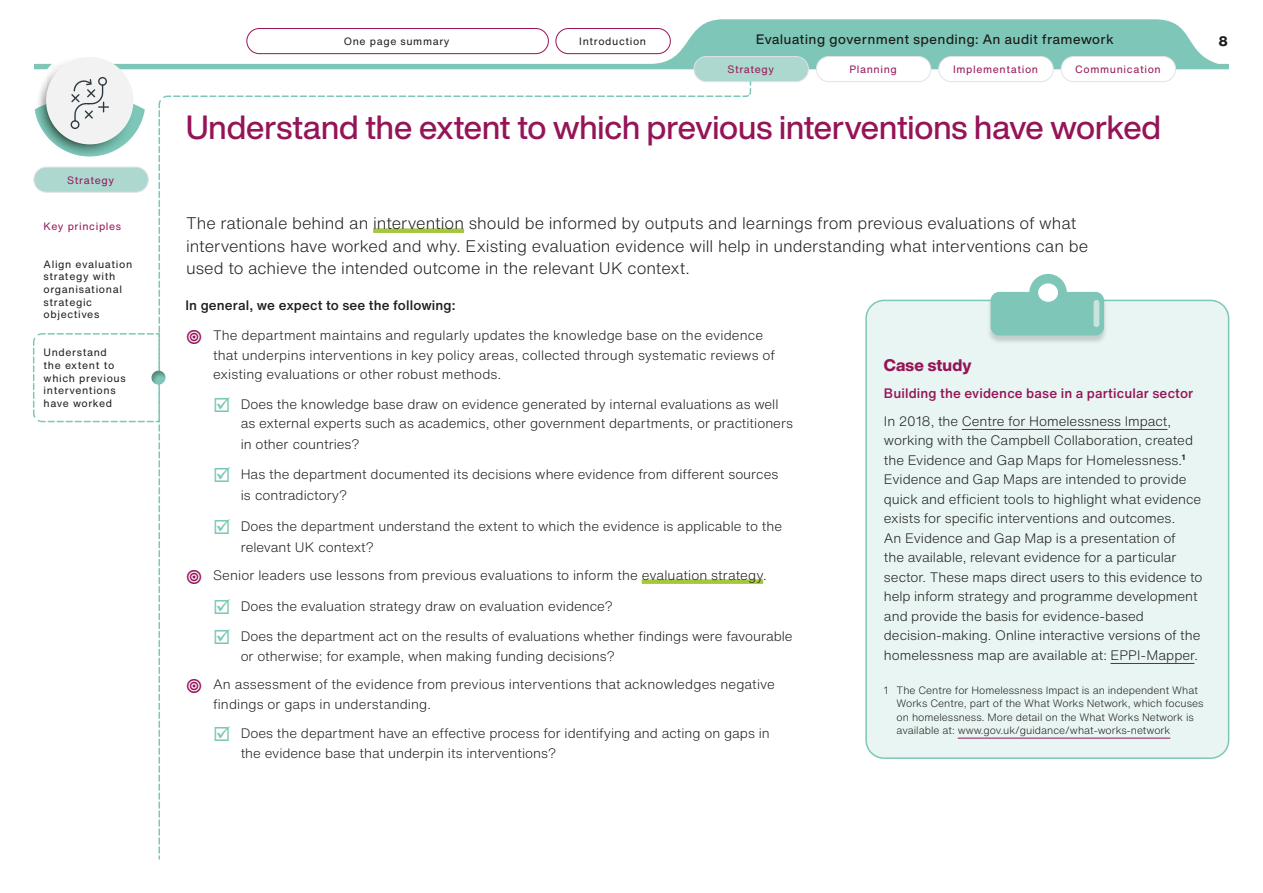
<style>
.page{position:relative;width:1263px;height:893px;background:#fff}
.page>*{position:absolute;margin:0;border:0;box-sizing:border-box;transform-origin:0 0}
._20_h2{font:500 33px "Helvetica Now Display";color:#951458}
._20_intro{font:300 16.5px/22.5px "Helvetica Now Text";color:#1d1d1b}
._20_h3{font:800 16.5px "Helvetica Now Display";letter-spacing:.005em;color:#951458}
._20-bullet_secondary{font:300 13.5px/19.5px "Helvetica Now Text";color:#1d1d1b}
._20_body_text{font:300 13.5px/19.5px "Helvetica Now Text";color:#1d1d1b}
._20_bullet{font:300 13.5px/19.5px "Helvetica Now Text";letter-spacing:.01em;color:#1d1d1b}
.t1{font:500 13.5px "Helvetica Now Display";letter-spacing:.06em;color:#1d1d1b}
.t2{font:500 13.5px "Helvetica Now Text";letter-spacing:.01em;color:#951458}
._20_body_text-2{font:500 13.5px "Helvetica Now Text";letter-spacing:.01em;color:#1d1d1b}
.t3{font:800 13.5px "Helvetica Now Text";color:#1d1d1b}
._20-footnote_text{font:300 10.5px/13.5px "Helvetica Now Text";color:#1d1d1b}
.t4{font:10.5px/12.6px "Helvetica Now Text";letter-spacing:.06em;color:#1d1d1b}
.t5{font:10.5px "Helvetica Now Text";letter-spacing:.06em;color:#951458}
</style>
<div class="page">
<svg style="left:34px;top:19px;width:1195px;height:50px;fill:#7ec7b8"></svg>
<div style="left:247px;top:29px;width:301px;height:25px;background:#fff;border-radius:13px"></div>
<div style="left:247px;top:28px;width:302px;height:26px;border:1px solid #951458;border-radius:13px"></div>
<div style="left:556px;top:29px;width:114px;height:25px;background:#fff;border-radius:13px"></div>
<div style="left:556px;top:28px;width:114px;height:26px;border:1px solid #951458;border-radius:13px"></div>
<div style="left:694px;top:57px;width:114px;height:25px;background:#acd8cf;border-radius:13px"></div>
<div style="left:694px;top:56px;width:115px;height:26px;border:1px solid #e2e1e8;border-radius:13px"></div>
<div style="left:816px;top:57px;width:115px;height:25px;background:#fff;border-radius:13px"></div>
<div style="left:816px;top:56px;width:115px;height:26px;border:1px solid #e2e1e8;border-radius:13px"></div>
<div style="left:939px;top:57px;width:114px;height:25px;background:#fff;border-radius:13px"></div>
<div style="left:938px;top:56px;width:115px;height:26px;border:1px solid #e2e1e8;border-radius:13px"></div>
<div style="left:1061px;top:57px;width:114px;height:25px;background:#fff;border-radius:13px"></div>
<div style="left:1061px;top:56px;width:115px;height:26px;border:1px solid #e2e1e8;border-radius:13px"></div>
<img style="left:53px;top:53px;width:33px;height:13px">
<svg style="left:86px;top:53px;width:11px;height:5px"></svg>
<img style="left:47px;top:62px;width:7px;height:4px">
<div style="left:46px;top:57px;width:87px;height:87px;background:#f2f2f2;border-radius:50%"></div>
<svg style="left:33px;top:66px;width:128px;height:787px"></svg>
<div style="left:139px;top:360px;width:41px;height:27px;background:#1d1d1b;opacity:.35"></div>
<div style="left:373px;top:228px;width:91px;height:5px;background:#a4c73c"></div>
<div style="left:642px;top:579px;width:121px;height:5px;background:#a4c73c"></div>
<div style="left:866px;top:300px;width:362px;height:458px;background:#e9f5f2;border-radius:18px"></div>
<hr style="left:962px;top:429px;width:205px;height:1px;background:#951458">
<hr style="left:1110px;top:663px;width:84px;height:1px;background:#951458">
<hr style="left:958px;top:738px;width:212px;height:1px;background:#951458">
<div style="left:865px;top:300px;width:364px;height:459px;border:2px solid #7ec7b8;border-radius:18px"></div>
<div style="left:986px;top:274px;width:122px;height:70px;background:#1d1d1b;opacity:.19"></div>
<svg style="left:991px;top:274px;width:113px;height:61px"></svg>
<div style="left:1038px;top:283px;width:20px;height:19px;background:#fff;border-radius:50%"></div>
<div style="left:1093px;top:300px;width:6px;height:27px;background:#c7e4dd;border-radius:3px"></div>
<p class="t5" style="left:67px;top:172px;width:48px">Strategy</p>
<p class="t5" style="left:44px;top:218px;width:79px">Key principles</p>
<p class="t4" style="left:44px;top:257px;width:90px">Align evaluation strategy with organisational strategic objectives</p>
<p class="t4" style="left:44px;top:346px;width:84px">Understand the extent to which previous interventions have worked</p>
<p class="t4" style="left:344px;top:35px;width:107px">One page summary</p>
<p class="t4" style="left:579px;top:35px;width:68px">Introduction</p>
<p class="t1" style="left:756px;top:30px;width:359px">Evaluating government spending: An audit framework</p>
<p class="t5" style="left:727px;top:62px;width:48px">Strategy</p>
<p class="t5" style="left:849px;top:62px;width:49px">Planning</p>
<p class="t5" style="left:953px;top:62px;width:87px">Implementation</p>
<p class="t5" style="left:1075px;top:62px;width:87px">Communication</p>
<h2 class="_20_h2" style="left:186px;top:105px;width:976px">Understand the extent to which previous interventions have worked</h2>
<p class="t3" style="left:1218px;top:31px;width:11px">8</p>
<h2 class="_20_intro" style="left:186px;top:211px;width:904px">The rationale behind an intervention should be informed by outputs and learnings from previous evaluations of what interventions have worked and why. Existing evaluation evidence will help in understanding what interventions can be used to achieve the intended outcome in the relevant UK context.</h2>
<p class="_20_body_text-2" style="left:185px;top:295px;width:272px">In general, we expect to see the following:</p>
<p class="_20_bullet" style="left:213px;top:325px;width:563px">The department maintains and regularly updates the knowledge base on the evidence that underpins interventions in key policy areas, collected through systematic reviews of existing evaluations or other robust methods.</p>
<p class="_20-bullet_secondary" style="left:241px;top:394px;width:554px">Does the knowledge base draw on evidence generated by internal evaluations as well as external experts such as academics, other government departments, or practitioners</p>
<p class="_20-bullet_secondary" style="left:241px;top:434px;width:121px">in other countries?</p>
<p class="_20-bullet_secondary" style="left:241px;top:464px;width:539px;line-height:21px">Has the department documented its decisions where evidence from different sources is contradictory?</p>
<p class="_20-bullet_secondary" style="left:241px;top:515px;width:543px;line-height:21px">Does the department understand the extent to which the evidence is applicable to the relevant UK context?</p>
<p class="_20_bullet" style="left:213px;top:565px;width:555px">Senior leaders use lessons from previous evaluations to inform the evaluation strategy.</p>
<p class="_20-bullet_secondary" style="left:241px;top:596px;width:374px">Does the evaluation strategy draw on evaluation evidence?</p>
<p class="_20-bullet_secondary" style="left:241px;top:626px;width:553px">Does the department act on the results of evaluations whether findings were favourable or otherwise; for example, when making funding decisions?</p>
<p class="_20_bullet" style="left:213px;top:674px;width:563px">An assessment of the evidence from previous interventions that acknowledges negative findings or gaps in understanding.</p>
<p class="_20-bullet_secondary" style="left:241px;top:723px;width:531px">Does the department have an effective process for identifying and acting on gaps in the evidence base that underpin its interventions?</p>
<h3 class="_20_h3" style="left:884px;top:354px;width:89px">Case study</h3>
<h4 class="t2" style="left:884px;top:383px;width:311px">Building the evidence base in a particular sector</h4>
<p class="_20_body_text" style="left:884px;top:411px;width:320px">In 2018, the Centre for Homelessness Impact, working with the Campbell Collaboration, created the Evidence and Gap Maps for Homelessness.<sup>1<br></sup>Evidence and Gap Maps are intended to provide quick and efficient tools to highlight what evidence exists for specific interventions and outcomes.<br>An Evidence and Gap Map is a presentation of<br>the available, relevant evidence for a particular sector. These maps direct users to this evidence to help inform strategy and programme development and provide the basis for evidence‑based decision‑making. Online interactive versions of the homelessness map are available at: EPPI-Mapper.</p>
<p class="_20-footnote_text" style="left:897px;top:683px;width:308px;text-indent:-13px">1 The Centre for Homelessness Impact is an independent What Works Centre, part of the What Works Network, which focuses on homelessness. More detail on the What Works Network is available at: www.gov.uk/guidance/what-works-network</p>
</div>
